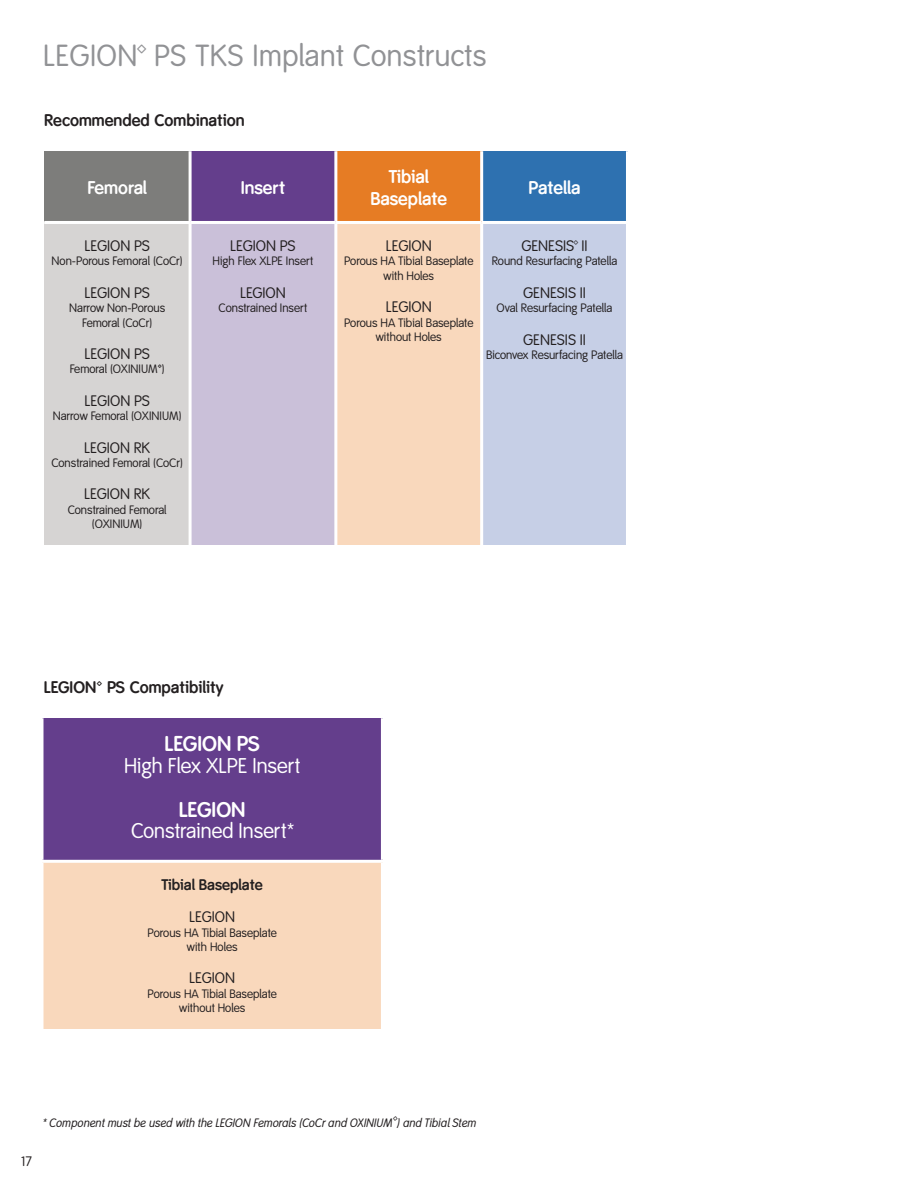
<style>
.page{position:relative;width:918px;height:1188px;background:#fff}
.page>*{position:absolute;margin:0;border:0;box-sizing:border-box;transform-origin:0 0}
.Copy_of_Section_Head{font:30px "Smith&Nephew";letter-spacing:.015em;color:#919295}
.Table_Header{font:21px/21.8px "Smith&Nephew";color:#fff;text-align:center}
.Table_Header-2{font:700 18px/21.6px "Smith&Nephew";color:#fff;text-align:center}
.t1{font:700 16.5px "Smith&Nephew";color:#231f20}
.Table_Body{font:15px "Smith&Nephew";color:#231f20}
.Table_Body-2{font:700 15px "Smith&Nephew";color:#231f20}
.t2{font:13.5px "Smith&Nephew";color:#231f20}
.Table_Body-3{font:12px/14.4px "Smith&Nephew";color:#231f20;text-align:center}
.Indent_Number{font:italic 12px "Smith&Nephew";color:#231f20}
.Table_Body_-_Small{font:12px "Smith&Nephew";color:#231f20}
.s1{font-family:"Smith&Nephew Product"}
.s2{font-weight:700}
.s3{font-size:15px}
</style>
<div class="page">
<div style="left:44px;top:151px;width:146px;height:71px;background:#7d7d7b"></div>
<div style="left:190px;top:151px;width:146px;height:71px;background:#643e8c"></div>
<div style="left:336px;top:151px;width:146px;height:71px;background:#e67c24"></div>
<div style="left:482px;top:151px;width:145px;height:71px;background:#2e71b0"></div>
<div style="left:44px;top:222px;width:146px;height:323px;background:#d6d4d3"></div>
<div style="left:190px;top:222px;width:146px;height:323px;background:#cac0d9"></div>
<div style="left:336px;top:222px;width:146px;height:323px;background:#f9d8bc"></div>
<div style="left:482px;top:222px;width:145px;height:323px;background:#c6cfe6"></div>
<hr style="left:189px;top:151px;width:3px;height:70px;background:#fff">
<hr style="left:334px;top:151px;width:3px;height:70px;background:#fff">
<hr style="left:189px;top:224px;width:3px;height:321px;background:#fff">
<hr style="left:334px;top:224px;width:3px;height:321px;background:#fff">
<hr style="left:44px;top:221px;width:146px;height:3px;background:#fff">
<hr style="left:190px;top:221px;width:146px;height:3px;background:#fff">
<hr style="left:336px;top:221px;width:146px;height:3px;background:#fff">
<hr style="left:480px;top:151px;width:3px;height:70px;background:#fff">
<hr style="left:626px;top:151px;width:3px;height:70px;background:#fff">
<hr style="left:482px;top:221px;width:147px;height:3px;background:#fff">
<hr style="left:480px;top:224px;width:3px;height:321px;background:#fff">
<hr style="left:626px;top:224px;width:3px;height:321px;background:#fff">
<div style="left:42px;top:718px;width:340px;height:143px;background:#643e8c"></div>
<div style="left:42px;top:861px;width:340px;height:168px;background:#f9d8bc"></div>
<svg style="left:42px;top:718px;width:2px;height:142px"></svg>
<hr style="left:40px;top:860px;width:344px;height:3px;background:#fff">
<svg style="left:42px;top:863px;width:2px;height:166px"></svg>
<hr style="left:381px;top:718px;width:3px;height:142px;background:#fff">
<hr style="left:381px;top:863px;width:3px;height:166px;background:#fff">
<p class="Copy_of_Section_Head" style="left:43px;top:39px;width:445px">LEGION™ PS TKS Implant Constructs</p>
<p class="t1" style="left:44px;top:111px;width:202px">Recommended Combination</p>
<p class="Table_Header-2" style="left:87px;top:177px;width:61px">Femoral</p>
<p class="Table_Header-2" style="left:241px;top:177px;width:46px">Insert</p>
<p class="Table_Header-2" style="left:370px;top:167px;width:78px">Tibial<br>Baseplate</p>
<p class="Table_Header-2" style="left:528px;top:177px;width:54px">Patella</p>
<p class="Table_Body" style="left:84px;top:237px;width:67px">LEGION PS</p>
<p class="Table_Body-3" style="left:52px;top:254px;width:133px">Non-Porous Femoral (CoCr)</p>
<p class="Table_Body" style="left:84px;top:284px;width:67px">LEGION PS</p>
<p class="Table_Body-3" style="left:69px;top:301px;width:97px">Narrow Non-Porous<br>Femoral (CoCr)</p>
<p class="Table_Body" style="left:84px;top:345px;width:67px">LEGION PS</p>
<p class="Table_Body-3" style="left:70px;top:362px;width:96px">Femoral (OXINIUM<span class="s1">™</span>)</p>
<p class="Table_Body" style="left:84px;top:392px;width:67px">LEGION PS</p>
<p class="Table_Body-3" style="left:53px;top:409px;width:130px">Narrow Femoral (OXINIUM)</p>
<p class="Table_Body" style="left:84px;top:439px;width:67px">LEGION RK</p>
<p class="Table_Body-3" style="left:51px;top:456px;width:133px">Constrained Femoral (CoCr)</p>
<p class="Table_Body" style="left:84px;top:486px;width:67px">LEGION RK</p>
<p class="Table_Body-3" style="left:68px;top:503px;width:100px">Constrained Femoral (OXINIUM)</p>
<p class="Table_Body" style="left:230px;top:237px;width:67px">LEGION PS</p>
<p class="Table_Body-3" style="left:213px;top:254px;width:102px">High Flex XLPE Insert</p>
<p class="Table_Body" style="left:240px;top:284px;width:47px">LEGION</p>
<p class="Table_Body-3" style="left:219px;top:301px;width:90px">Constrained Insert</p>
<p class="Table_Body" style="left:386px;top:237px;width:47px">LEGION</p>
<p class="Table_Body-3" style="left:344px;top:254px;width:131px">Porous HA Tibial Baseplate with Holes</p>
<p class="Table_Body" style="left:386px;top:298px;width:47px">LEGION</p>
<p class="Table_Body-3" style="left:344px;top:316px;width:131px">Porous HA Tibial Baseplate without Holes</p>
<p class="Table_Body" style="left:521px;top:237px;width:68px">GENESIS™ II</p>
<p class="Table_Body_-_Small" style="left:492px;top:254px;width:127px">Round Resurfacing Patella</p>
<p class="Table_Body" style="left:523px;top:284px;width:64px">GENESIS II</p>
<p class="Table_Body-3" style="left:497px;top:301px;width:117px">Oval Resurfacing Patella</p>
<p class="Table_Body" style="left:523px;top:331px;width:64px">GENESIS II</p>
<p class="Table_Body-3" style="left:486px;top:348px;width:139px">Biconvex Resurfacing Patella</p>
<p class="t1" style="left:44px;top:678px;width:181px">LEGION™ PS Compatibility</p>
<p class="Table_Header" style="left:124px;top:734px;width:178px"><span class="s2">LEGION PS<br></span>High Flex XLPE Insert</p>
<p class="Table_Header" style="left:131px;top:799px;width:164px"><span class="s2">LEGION<br></span>Constrained Insert*</p>
<p class="Table_Body-2" style="left:162px;top:876px;width:103px">Tibial Baseplate</p>
<p class="Table_Body" style="left:189px;top:908px;width:47px">LEGION</p>
<p class="Table_Body-3" style="left:148px;top:926px;width:131px">Porous HA Tibial Baseplate with Holes</p>
<p class="Table_Body" style="left:189px;top:970px;width:47px">LEGION</p>
<p class="Table_Body-3" style="left:148px;top:987px;width:131px">Porous HA Tibial Baseplate without Holes</p>
<p class="t2" style="left:22px;top:1154px;width:12px">17</p>
<p class="Indent_Number" style="left:43px;top:1116px;width:435px">* Component must be used with the LEGION Femorals (CoCr and OXINIUM<span class="s3">™</span>) and Tibial Stem</p>
</div>
